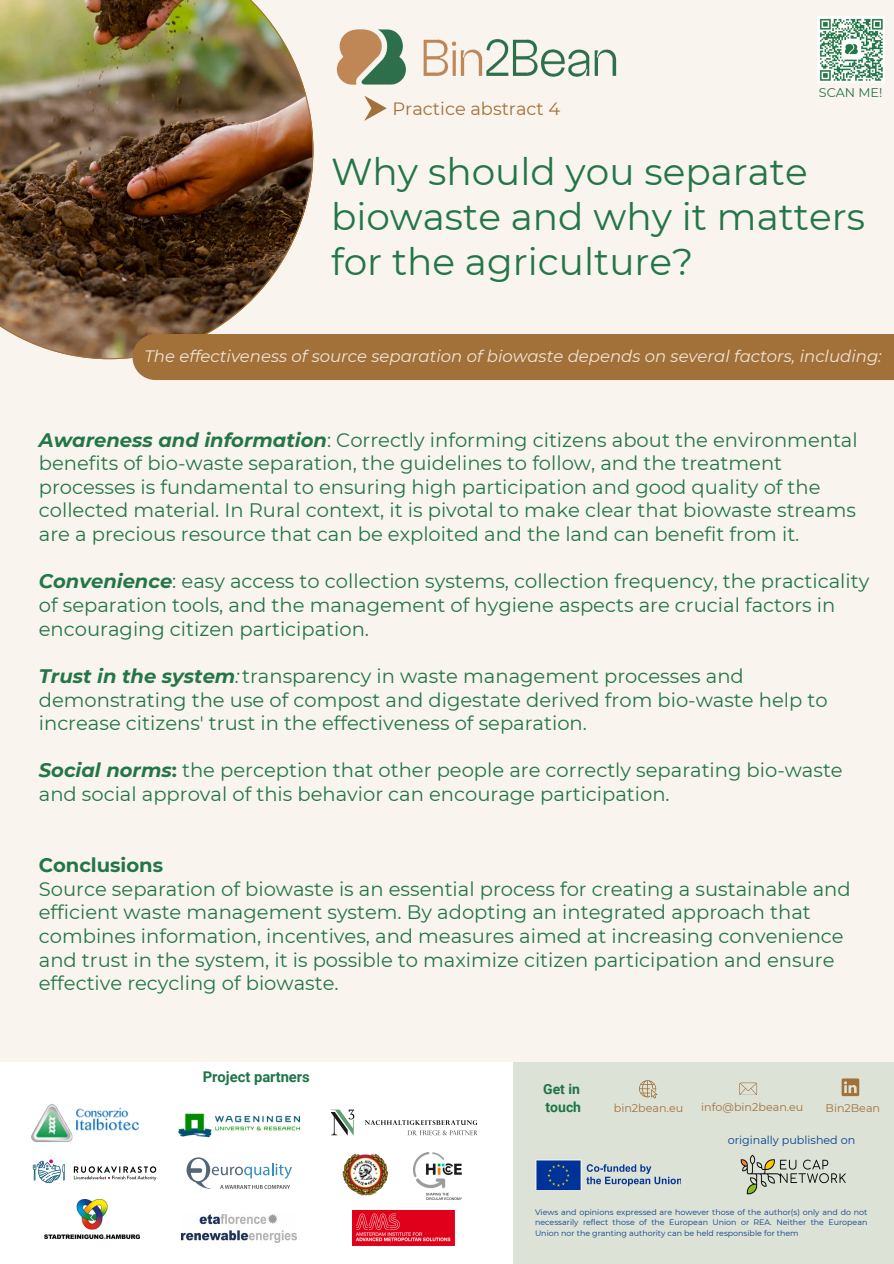
<style>
.page{position:relative;width:894px;height:1264px;background:#fff}
.page>*{position:absolute;margin:0;border:0;box-sizing:border-box;transform-origin:0 0}
.t1{font:37.35px/45px "Montserrat";color:#237648}
.t2{font:19.5px/23.7px "Montserrat";color:#237648}
.t3{font:17.85px "Montserrat";color:#a2713a}
.t4{font:italic 16.5px "Montserrat";color:#f1e5d7}
.t5{font:700 14.7px "Roboto";color:#1d7547}
.t6{font:700 13.95px/18px "Roboto";color:#1d7547}
.t7{font:12.6px "Montserrat";color:#237648}
.t8{font:11.1px "Montserrat";color:#a2713a}
.t9{font:11.1px "Montserrat";color:#033e8d}
.t10{font:7.95px/10.5px "Montserrat";color:#033e8d;text-align:justify}
.s1{font-weight:700;font-style:italic}
.s2{font-style:italic}
.s3{font-weight:700}
</style>
<div class="page">
<div style="left:0;top:0;width:893px;height:1263px;background:#f9f4ee"></div>
<img style="left:336px;top:29px;width:281px;height:56px">
<img style="left:817px;top:16px;width:66px;height:67px">
<div style="left:0;top:1062px;width:513px;height:201px;background:#fff"></div>
<img style="left:352px;top:1210px;width:102px;height:35px">
<img style="left:182px;top:1214px;width:115px;height:28px">
<img style="left:342px;top:1153px;width:46px;height:42px">
<img style="left:31px;top:1104px;width:107px;height:38px">
<svg style="left:74px;top:1166px;width:82px;height:14px"></svg>
<svg style="left:33px;top:1159px;width:32px;height:24px"></svg>
<img style="left:413px;top:1152px;width:48px;height:46px">
<img style="left:44px;top:1199px;width:96px;height:39px">
<img style="left:178px;top:1113px;width:123px;height:25px">
<svg style="left:364px;top:1120px;width:113px;height:4px"></svg>
<svg style="left:407px;top:1130px;width:70px;height:5px"></svg>
<svg style="left:331px;top:1109px;width:23px;height:26px"></svg>
<svg style="left:186px;top:1157px;width:106px;height:31px"></svg>
<img style="left:0;top:0;width:313px;height:359px">
<div style="left:132px;top:334px;width:761px;height:46px;background:#a2713a"></div>
<svg style="left:364px;top:96px;width:22px;height:24px"></svg>
<div style="left:513px;top:1062px;width:380px;height:201px;background:#dde2d7"></div>
<img style="left:535px;top:1159px;width:145px;height:30px">
<svg style="left:739px;top:1082px;width:17px;height:12px"></svg>
<svg style="left:841px;top:1078px;width:18px;height:18px"></svg>
<svg style="left:639px;top:1080px;width:17px;height:18px"></svg>
<img style="left:740px;top:1154px;width:106px;height:41px">
<h2 class="t3" style="left:392px;top:98px;width:169px">Practice abstract 4</h2>
<h2 class="t7" style="left:818px;top:85px;width:65px">SCAN ME!</h2>
<h3 class="t1" style="left:331px;top:149px;width:535px">Why should you separate biowaste and why it matters for the agriculture?</h3>
<h1 class="t4" style="left:144px;top:346px;width:738px">The effectiveness of source separation of biowaste depends on several factors, including:</h1>
<p class="t2" style="left:39px;top:427px;width:820px"><span class="s1">Awareness and information</span>: Correctly informing citizens about the environmental benefits of bio-waste separation, the guidelines to follow, and the treatment processes is fundamental to ensuring high participation and good quality of the collected material. In Rural context, it is pivotal to make clear that biowaste streams are a precious resource that can be exploited and the land can benefit from it.</p>
<p class="t2" style="left:39px;top:569px;width:831px"><span class="s1">Convenience</span>: easy access to collection systems, collection frequency, the practicality of separation tools, and the management of hygiene aspects are crucial factors in encouraging citizen participation.</p>
<p class="t2" style="left:39px;top:664px;width:790px"><span class="s1">Trust in the system</span><span class="s2">:</span> transparency in waste management processes and demonstrating the use of compost and digestate derived from bio-waste help to increase citizens' trust in the effectiveness of separation.</p>
<h5 class="t2" style="left:39px;top:758px;width:805px"><span class="s1">Social norms</span><span class="s3">:</span> the perception that other people are correctly separating bio-waste and social approval of this behavior can encourage participation.</h5>
<p class="t2" style="left:39px;top:853px;width:813px"><span class="s3">Conclusions<br></span>Source separation of biowaste is an essential process for creating a sustainable and efficient waste management system. By adopting an integrated approach that combines information, incentives, and measures aimed at increasing convenience and trust in the system, it is possible to maximize citizen participation and ensure effective recycling of biowaste.</p>
<h2 class="t5" style="left:203px;top:1068px;width:109px">Project partners</h2>
<p class="t6" style="left:543px;top:1079px;width:39px">Get in touch</p>
<h2 class="t8" style="left:613px;top:1101px;width:71px">bin2bean.eu</h2>
<h2 class="t8" style="left:701px;top:1100px;width:104px">info@bin2bean.eu</h2>
<h4 class="t8" style="left:825px;top:1101px;width:56px">Bin2Bean</h4>
<p class="t9" style="left:727px;top:1133px;width:129px">originally published on</p>
<p class="t10" style="left:535px;top:1206px;width:334px">Views and opinions expressed are however those of the author(s) only and do not necessarily reflect those of the European Union or REA. Neither the European Union nor the granting authority can be held responsible for them</p>
</div>
